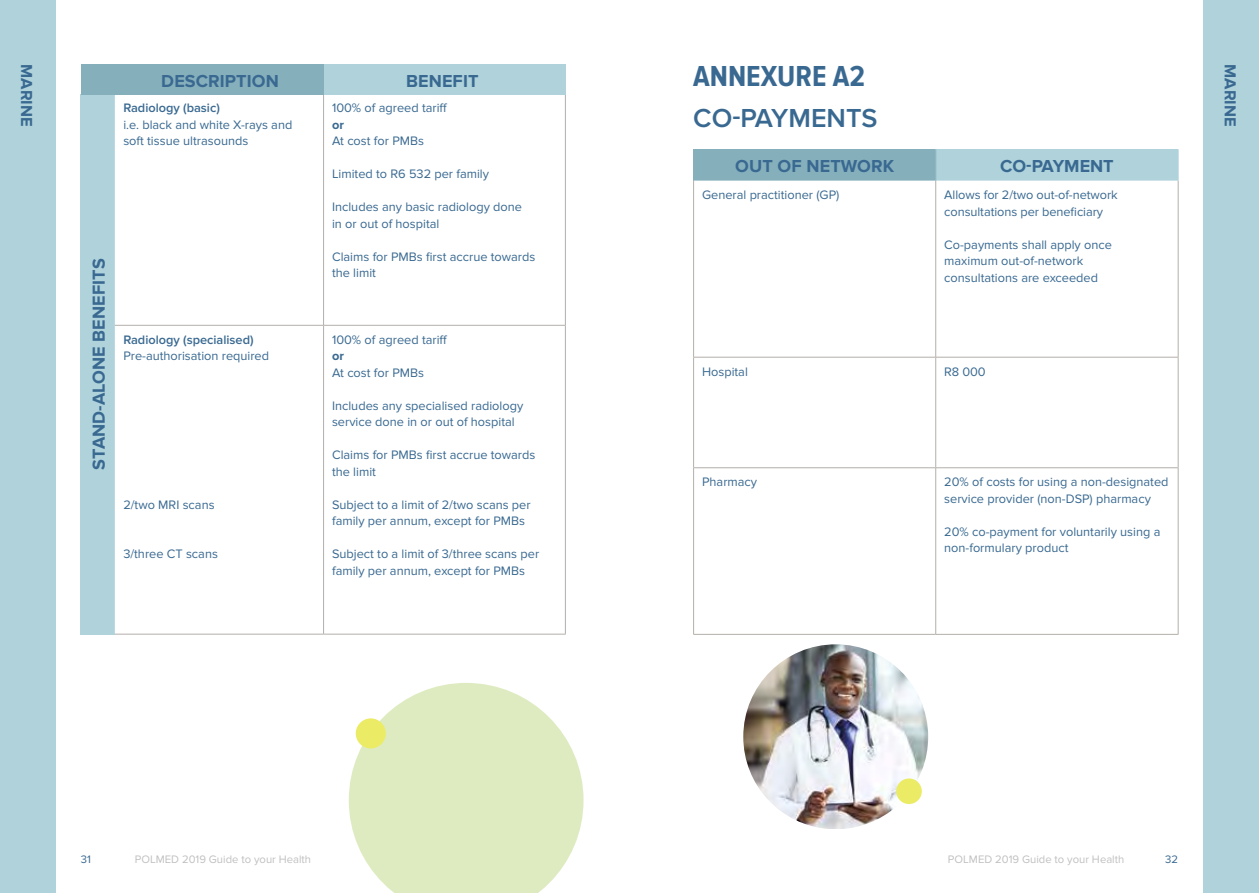
<style>
.page{position:relative;width:1259px;height:893px;background:#fff}
.page>*{position:absolute;margin:0;border:0;box-sizing:border-box;transform-origin:0 0}
.t1{font:700 30px "Proxima Nova Cond";color:#396991}
.t2{font:600 27px "Proxima Nova";color:#396991}
.t3{font:700 18px "Proxima Nova";letter-spacing:.005em;color:#396991}
.t4{font:700 16.5px "Proxima Nova";letter-spacing:.01em;color:#396991}
.t5{font:12.75px/16.5px "Proxima Nova";color:#396991}
.t6{font:600 12.75px "Proxima Nova";color:#396991}
.t7{font:700 12.75px "Proxima Nova";color:#396991}
.t8{font:11.25px "Proxima Nova";color:#c0c0c0}
.t9{font:11.25px "Proxima Nova";color:#396991}
</style>
<div class="page">
<div style="left:693px;top:149px;width:242px;height:32px;background:#86afbc"></div>
<div style="left:935px;top:149px;width:243px;height:32px;background:#afd2db"></div>
<svg style="left:694px;top:356px;width:241px;height:278px"></svg>
<svg style="left:936px;top:181px;width:241px;height:453px"></svg>
<hr style="left:935px;top:357px;width:243px;height:1px;background:#b4afab">
<hr style="left:935px;top:467px;width:243px;height:1px;background:#b4afab">
<hr style="left:935px;top:634px;width:243px;height:1px;background:#b4afab">
<hr style="left:1177px;top:181px;width:1px;height:176px;background:#b4afab">
<hr style="left:1177px;top:357px;width:1px;height:110px;background:#b4afab">
<hr style="left:1177px;top:468px;width:1px;height:166px;background:#b4afab">
<hr style="left:693px;top:181px;width:1px;height:176px;background:#b4afab">
<hr style="left:935px;top:181px;width:1px;height:176px;background:#b4afab">
<hr style="left:693px;top:357px;width:242px;height:1px;background:#b4afab">
<hr style="left:693px;top:357px;width:1px;height:110px;background:#b4afab">
<hr style="left:935px;top:357px;width:1px;height:110px;background:#b4afab">
<hr style="left:693px;top:467px;width:242px;height:1px;background:#b4afab">
<hr style="left:693px;top:468px;width:1px;height:166px;background:#b4afab">
<hr style="left:935px;top:468px;width:1px;height:166px;background:#b4afab">
<hr style="left:693px;top:634px;width:242px;height:1px;background:#b4afab">
<hr style="left:935px;top:149px;width:1px;height:32px;background:#86afbc">
<div style="left:81px;top:94px;width:34px;height:540px;background:#afd2db"></div>
<hr style="left:565px;top:94px;width:1px;height:231px;background:#b4afab">
<hr style="left:565px;top:326px;width:1px;height:308px;background:#b4afab">
<hr style="left:323px;top:325px;width:243px;height:1px;background:#b4afab">
<hr style="left:323px;top:634px;width:243px;height:1px;background:#b4afab">
<hr style="left:323px;top:94px;width:1px;height:231px;background:#b4afab">
<hr style="left:115px;top:325px;width:208px;height:1px;background:#b4afab">
<hr style="left:323px;top:326px;width:1px;height:308px;background:#b4afab">
<hr style="left:115px;top:634px;width:208px;height:1px;background:#b4afab">
<svg style="left:349px;top:683px;width:234px;height:210px;fill:#deebc0"></svg>
<div style="left:356px;top:718px;width:30px;height:30px;background:#eceb65;border-radius:50%"></div>
<div style="left:323px;top:64px;width:243px;height:31px;background:#afd2db"></div>
<div style="left:81px;top:64px;width:242px;height:31px;background:#86afbc"></div>
<img style="left:743px;top:644px;width:185px;height:185px;border-radius:91px">
<div style="left:896px;top:778px;width:26px;height:26px;background:#eceb65;border-radius:50%"></div>
<div style="left:1203px;top:0;width:56px;height:893px;background:#afd2db"></div>
<div style="left:0;top:0;width:55px;height:893px;background:#afd2db"></div>
<p class="t4" style="left:36px;top:64px;width:64px;rotate:90deg">MARINE</p>
<p class="t4" style="left:1239px;top:64px;width:64px;rotate:90deg">MARINE</p>
<h3 class="t3" style="left:161px;top:70px;width:119px">DESCRIPTION</h3>
<h3 class="t3" style="left:406px;top:71px;width:74px">BENEFIT</h3>
<h1 class="t1" style="left:693px;top:60px;width:173px">ANNEXURE A2</h1>
<p class="t6" style="left:123px;top:101px;width:98px">Radiology (basic)</p>
<p class="t5" style="left:123px;top:117px;width:171px">i.e. black and white X-rays and soft tissue ultrasounds</p>
<p class="t5" style="left:332px;top:100px;width:117px">100% of agreed tariff</p>
<p class="t7" style="left:332px;top:117px;width:13px">or</p>
<p class="t5" style="left:332px;top:133px;width:94px">At cost for PMBs</p>
<p class="t5" style="left:332px;top:166px;width:158px">Limited to R6 532 per family</p>
<p class="t5" style="left:332px;top:199px;width:192px">Includes any basic radiology done in or out of hospital</p>
<p class="t5" style="left:332px;top:249px;width:205px">Claims for PMBs first accrue towards the limit</p>
<h2 class="t2" style="left:693px;top:102px;width:186px">CO-PAYMENTS</h2>
<h3 class="t3" style="left:735px;top:156px;width:160px">OUT OF NETWORK</h3>
<h3 class="t3" style="left:1000px;top:156px;width:115px">CO-PAYMENT</h3>
<p class="t5" style="left:702px;top:187px;width:139px">General practitioner (GP)</p>
<p class="t5" style="left:944px;top:187px;width:175px">Allows for 2/two out-of-network consultations per beneficiary</p>
<p class="t5" style="left:944px;top:236px;width:169px">Co-payments shall apply once maximum out-of-network consultations are exceeded</p>
<h3 class="t3" style="left:89px;top:469px;width:212px;rotate:-90deg">STAND-ALONE BENEFITS</h3>
<p class="t6" style="left:123px;top:332px;width:132px">Radiology (specialised)</p>
<p class="t5" style="left:123px;top:348px;width:147px">Pre-authorisation required</p>
<p class="t5" style="left:332px;top:332px;width:117px">100% of agreed tariff</p>
<p class="t7" style="left:332px;top:349px;width:13px">or</p>
<p class="t5" style="left:332px;top:365px;width:94px">At cost for PMBs</p>
<p class="t5" style="left:332px;top:398px;width:193px">Includes any specialised radiology service done in or out of hospital</p>
<p class="t5" style="left:332px;top:447px;width:205px">Claims for PMBs first accrue towards the limit</p>
<p class="t5" style="left:332px;top:497px;width:200px">Subject to a limit of 2/two scans per family per annum, except for PMBs</p>
<p class="t5" style="left:332px;top:546px;width:209px">Subject to a limit of 3/three scans per family per annum, except for PMBs</p>
<p class="t5" style="left:702px;top:363px;width:47px">Hospital</p>
<p class="t5" style="left:944px;top:363px;width:43px">R8 000</p>
<p class="t5" style="left:702px;top:474px;width:57px">Pharmacy</p>
<p class="t5" style="left:944px;top:474px;width:226px">20% of costs for using a non-designated service provider (non-DSP) pharmacy</p>
<p class="t5" style="left:944px;top:523px;width:218px">20% co-payment for voluntarily using a non-formulary product</p>
<p class="t5" style="left:123px;top:497px;width:93px">2/two MRI scans</p>
<p class="t5" style="left:123px;top:546px;width:96px">3/three CT scans</p>
<p class="t9" style="left:81px;top:853px;width:12px">31</p>
<p class="t8" style="left:135px;top:853px;width:178px">POLMED 2019 Guide to your Health</p>
<p class="t8" style="left:948px;top:853px;width:178px">POLMED 2019 Guide to your Health</p>
<p class="t9" style="left:1165px;top:853px;width:14px">32</p>
</div>
